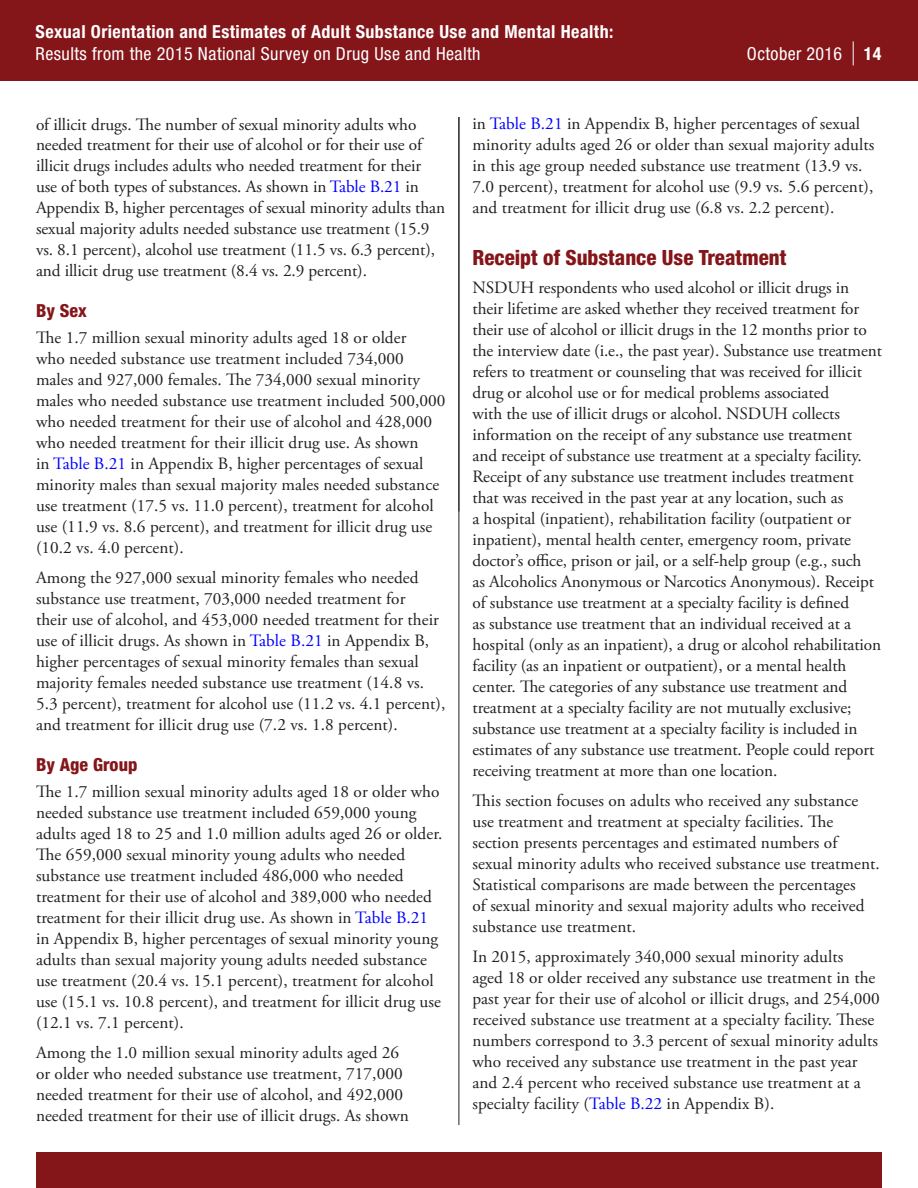
<style>
.page{position:relative;width:918px;height:1188px;background:#fff}
.page>*{position:absolute;margin:0;border:0;box-sizing:border-box;transform-origin:0 0}
.t1{font:800 condensed 21px "Helvetica Neue LT Std";color:#841519}
.t2{font:700 condensed 18px "Helvetica Neue LT Std";letter-spacing:.025em;color:#fff}
.t3{font:condensed 18px "Helvetica Neue LT Std";letter-spacing:.025em;color:#fff}
.t4{font:800 condensed 18px "Helvetica Neue LT Std";letter-spacing:.005em;color:#841519}
.t5{font:17.25px/21px "Adobe Garamond Pro";letter-spacing:.005em;color:#231f20}
.s1{font-size:32.4px}
.s2{font-weight:700}
.s3{color:#00f}
</style>
<div class="page">
<div style="left:0;top:0;width:918px;height:81px;background:#841519"></div>
<div style="left:36px;top:1152px;width:846px;height:36px;background:#841519"></div>
<hr style="left:459px;top:117px;width:1px;height:1008px;background:#231f20">
<p class="t2" style="left:36px;top:21px;width:579px">Sexual Orientation and Estimates of Adult Substance Use and Mental Health:</p>
<p class="t3" style="left:36px;top:43px;width:446px">Results from the 2015 National Survey on Drug Use and Health</p>
<p class="t3" style="left:747px;top:43px;width:136px">October 2016 <span class="s1">|</span> <span class="s2">14</span></p>
<p class="t5" style="left:36px;top:114px;width:411px">of illicit drugs. The number of sexual minority adults who needed treatment for their use of alcohol or for their use of illicit drugs includes adults who needed treatment for their use of both types of substances. As shown in <span class="s3">Table B.21</span> in Appendix B, higher percentages of sexual minority adults than sexual majority adults needed substance use treatment (15.9 vs. 8.1 percent), alcohol use treatment (11.5 vs. 6.3 percent), and illicit drug use treatment (8.4 vs. 2.9 percent).</p>
<h3 class="t4" style="left:36px;top:299px;width:52px">By Sex</h3>
<p class="t5" style="left:36px;top:328px;width:411px">The 1.7 million sexual minority adults aged 18 or older<br>who needed substance use treatment included 734,000 males and 927,000 females. The 734,000 sexual minority males who needed substance use treatment included 500,000 who needed treatment for their use of alcohol and 428,000 who needed treatment for their illicit drug use. As shown<br>in <span class="s3">Table B.21</span> in Appendix B, higher percentages of sexual minority males than sexual majority males needed substance use treatment (17.5 vs. 11.0 percent), treatment for alcohol use (11.9 vs. 8.6 percent), and treatment for illicit drug use (10.2 vs. 4.0 percent).</p>
<p class="t5" style="left:36px;top:568px;width:411px">Among the 927,000 sexual minority females who needed substance use treatment, 703,000 needed treatment for<br>their use of alcohol, and 453,000 needed treatment for their use of illicit drugs. As shown in <span class="s3">Table B.21</span> in Appendix B, higher percentages of sexual minority females than sexual majority females needed substance use treatment (14.8 vs.<br>5.3 percent), treatment for alcohol use (11.2 vs. 4.1 percent), and treatment for illicit drug use (7.2 vs. 1.8 percent).</p>
<h3 class="t4" style="left:36px;top:753px;width:103px">By Age Group</h3>
<p class="t5" style="left:36px;top:782px;width:408px">The 1.7 million sexual minority adults aged 18 or older who needed substance use treatment included 659,000 young adults aged 18 to 25 and 1.0 million adults aged 26 or older.<br>The 659,000 sexual minority young adults who needed substance use treatment included 486,000 who needed treatment for their use of alcohol and 389,000 who needed treatment for their illicit drug use. As shown in <span class="s3">Table B.21 </span>in Appendix B, higher percentages of sexual minority young adults than sexual majority young adults needed substance use treatment (20.4 vs. 15.1 percent), treatment for alcohol use (15.1 vs. 10.8 percent), and treatment for illicit drug use (12.1 vs. 7.1 percent).</p>
<p class="t5" style="left:36px;top:1043px;width:374px">Among the 1.0 million sexual minority adults aged 26 or older who needed substance use treatment, 717,000 needed treatment for their use of alcohol, and 492,000 needed treatment for their use of illicit drugs. As shown</p>
<p class="t5" style="left:472px;top:114px;width:403px">in <span class="s3">Table B.21</span> in Appendix B, higher percentages of sexual minority adults aged 26 or older than sexual majority adults in this age group needed substance use treatment (13.9 vs.<br>7.0 percent), treatment for alcohol use (9.9 vs. 5.6 percent), and treatment for illicit drug use (6.8 vs. 2.2 percent).</p>
<h2 class="t1" style="left:472px;top:245px;width:315px">Receipt of Substance Use Treatment</h2>
<p class="t5" style="left:472px;top:278px;width:411px">NSDUH respondents who used alcohol or illicit drugs in their lifetime are asked whether they received treatment for their use of alcohol or illicit drugs in the 12 months prior to the interview date (i.e., the past year). Substance use treatment refers to treatment or counseling that was received for illicit drug or alcohol use or for medical problems associated<br>with the use of illicit drugs or alcohol. NSDUH collects information on the receipt of any substance use treatment<br>and receipt of substance use treatment at a specialty facility.<br>Receipt of any substance use treatment includes treatment that was received in the past year at any location, such as<br>a hospital (inpatient), rehabilitation facility (outpatient or inpatient), mental health center, emergency room, private doctor’s office, prison or jail, or a self-help group (e.g., such<br>as Alcoholics Anonymous or Narcotics Anonymous). Receipt of substance use treatment at a specialty facility is defined<br>as substance use treatment that an individual received at a hospital (only as an inpatient), a drug or alcohol rehabilitation facility (as an inpatient or outpatient), or a mental health center. The categories of any substance use treatment and treatment at a specialty facility are not mutually exclusive; substance use treatment at a specialty facility is included in estimates of any substance use treatment. People could report receiving treatment at more than one location.</p>
<p class="t5" style="left:472px;top:790px;width:409px">This section focuses on adults who received any substance use treatment and treatment at specialty facilities. The section presents percentages and estimated numbers of sexual minority adults who received substance use treatment.<br>Statistical comparisons are made between the percentages<br>of sexual minority and sexual majority adults who received substance use treatment.</p>
<p class="t5" style="left:472px;top:946px;width:409px">In 2015, approximately 340,000 sexual minority adults<br>aged 18 or older received any substance use treatment in the past year for their use of alcohol or illicit drugs, and 254,000 received substance use treatment at a specialty facility. These numbers correspond to 3.3 percent of sexual minority adults who received any substance use treatment in the past year and 2.4 percent who received substance use treatment at a specialty facility (<span class="s3">Table B.22</span> in Appendix B).</p>
</div>
